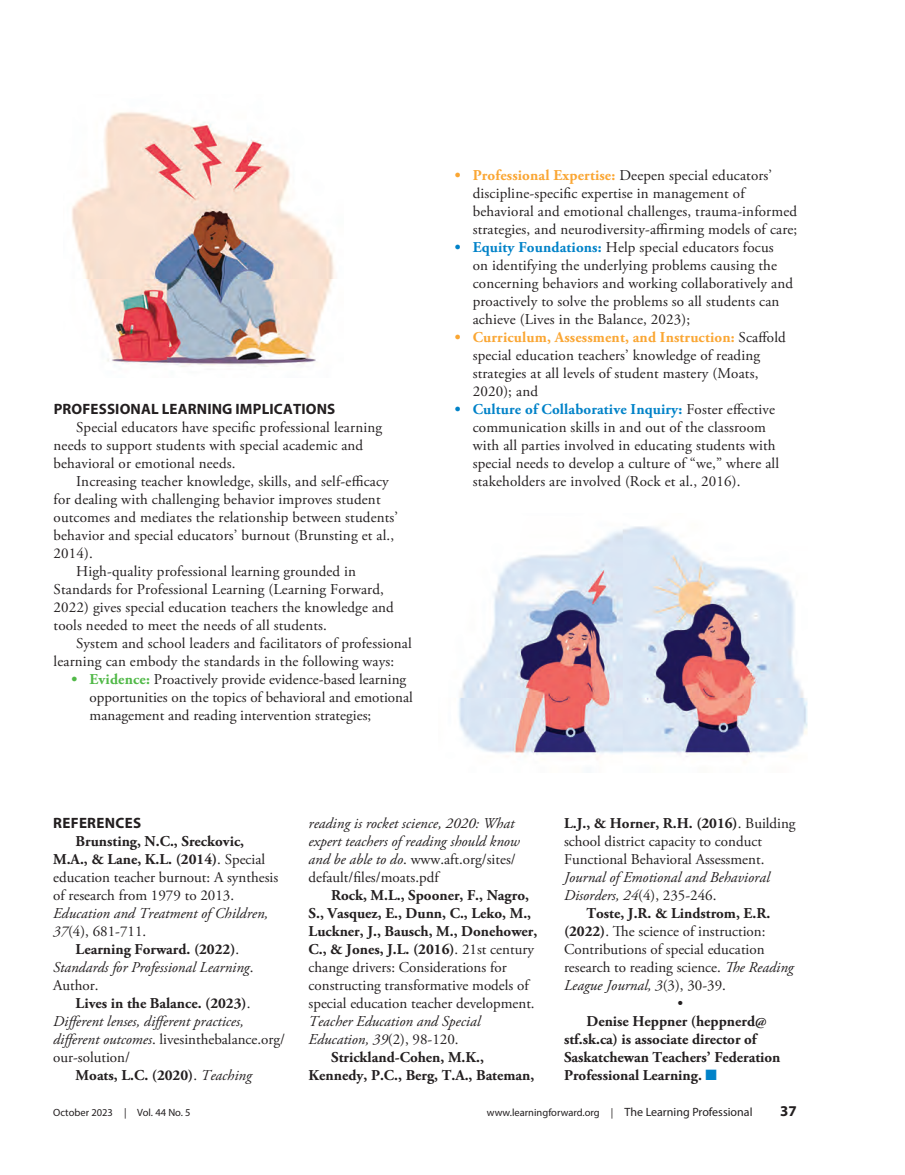
<style>
.page{position:relative;width:905px;height:1175px;background:#fff}
.page>*{position:absolute;margin:0;border:0;box-sizing:border-box;transform-origin:0 0}
.body{font:15px/18px "Adobe Garamond Pro";letter-spacing:.01em;color:#231f20}
.body-2{font:italic 15px/18px "Adobe Garamond Pro";color:#231f20}
.body-3{font:700 15px/18px "Adobe Garamond Pro";color:#231f20}
.subhead{font:700 15px "Myriad Pro";letter-spacing:.01em;color:#231f20}
.t1{font:10.5px "Myriad Pro";color:#231f20}
.s1{font-weight:700;color:#51b948}
.s2{font-weight:700;color:#faa633}
.s3{font-weight:700;color:#0082c8}
.s4{font-weight:700}
.s5{font-style:italic}
.s6{font-weight:700;font-style:normal}
.s7{font-style:normal}
.s8{font-weight:400}
.s9{font-weight:400;font-style:italic}
.s10{color:#0082c8}
.s11{font-size:12px}
</style>
<div class="page">
<img style="left:72px;top:112px;width:263px;height:255px">
<img style="left:458px;top:526px;width:350px;height:233px">
<p class="subhead" style="left:54px;top:399px;width:283px">PROFESSIONAL LEARNING IMPLICATIONS</p>
<p class="body" style="left:54px;top:419px;width:330px;text-indent:22px">Special educators have specific professional learning needs to support students with special academic and behavioral or emotional needs.</p>
<p class="body" style="left:54px;top:473px;width:346px;text-indent:22px">Increasing teacher knowledge, skills, and self-efficacy for dealing with challenging behavior improves student outcomes and mediates the relationship between students’ behavior and special educators’ burnout (Brunsting et al., 2014).</p>
<p class="body" style="left:54px;top:563px;width:342px;text-indent:22px">High-quality professional learning grounded in Standards for Professional Learning (Learning Forward, 2022) gives special education teachers the knowledge and tools needed to meet the needs of all students.</p>
<p class="body" style="left:54px;top:635px;width:359px;text-indent:22px">System and school leaders and facilitators of professional learning can embody the standards in the following ways:</p>
<p class="body" style="left:90px;top:671px;width:325px;text-indent:-18px"><span class="s1">• Evidence:</span> Proactively provide evidence-based learning opportunities on the topics of behavioral and emotional management and reading intervention strategies;</p>
<p class="body" style="left:472px;top:167px;width:326px;text-indent:-18px"><span class="s2">• Professional Expertise:</span> Deepen special educators’ discipline-specific expertise in management of behavioral and emotional challenges, trauma-informed strategies, and neurodiversity-affirming models of care;</p>
<p class="body" style="left:472px;top:239px;width:322px;text-indent:-18px"><span class="s3">• Equity Foundations:</span> Help special educators focus<br>on identifying the underlying problems causing the concerning behaviors and working collaboratively and proactively to solve the problems so all students can achieve (Lives in the Balance, 2023);</p>
<p class="body" style="left:472px;top:329px;width:314px;text-indent:-18px"><span class="s2">• Curriculum, Assessment, and Instruction:</span> Scaffold special education teachers’ knowledge of reading strategies at all levels of student mastery (Moats, 2020); and</p>
<p class="body" style="left:472px;top:401px;width:308px;text-indent:-18px"><span class="s3">• Culture of Collaborative Inquiry:</span> Foster effective communication skills in and out of the classroom with all parties involved in educating students with special needs to develop a culture of “we,” where all stakeholders are involved (Rock et al., 2016).</p>
<p class="subhead" style="left:53px;top:813px;width:89px">REFERENCES</p>
<p class="body" style="left:53px;top:833px;width:226px;text-indent:22px"><span class="s4">Brunsting, N.C., Sreckovic,<br>M.A., &amp; Lane, K.L. (2014)</span>. Special education teacher burnout: A synthesis of research from 1979 to 2013.<br><span class="s5">Education and Treatment of Children,<br>37</span>(4), 681-711.</p>
<p class="body-2" style="left:53px;top:941px;width:202px;text-indent:22px"><span class="s6">Learning Forward. (2022)</span><span class="s7">.<br></span>Standards for Professional Learning<span class="s7">.<br>Author.</span></p>
<p class="body-2" style="left:53px;top:995px;width:233px;text-indent:22px"><span class="s6">Lives in the Balance. (2023)</span><span class="s7">.<br></span>Different lenses, different practices, different outcomes<span class="s7">. livesinthebalance.org/ our-solution/</span></p>
<p class="body-3" style="left:76px;top:1067px;width:178px">Moats, L.C. (2020)<span class="s8">.</span> <span class="s9">Teaching</span></p>
<p class="body-2" style="left:308px;top:815px;width:213px">reading is rocket science, 2020: What expert teachers of reading should know and be able to do<span class="s7">. www.aft.org/sites/ default/files/moats.pdf</span></p>
<p class="body" style="left:308px;top:887px;width:230px;text-indent:22px"><span class="s4">Rock, M.L., Spooner, F., Nagro, S., Vasquez, E., Dunn, C., Leko, M., Luckner, J., Bausch, M., Donehower, C., &amp; Jones, J.L. (2016)</span>. 21st century change drivers: Considerations for constructing transformative models of special education teacher development.<br><span class="s5">Teacher Education and Special Education, 39</span>(2), 98-120.</p>
<p class="body-3" style="left:308px;top:1049px;width:227px;text-indent:22px">Strickland-Cohen, M.K.,<br>Kennedy, P.C., Berg, T.A., Bateman,</p>
<p class="body" style="left:564px;top:815px;width:233px"><span class="s4">L.J., &amp; Horner, R.H. (2016)</span>. Building school district capacity to conduct Functional Behavioral Assessment.<br><span class="s5">Journal of Emotional and Behavioral Disorders, 24</span>(4), 235-246.</p>
<p class="body" style="left:564px;top:905px;width:231px;text-indent:22px"><span class="s4">Toste, J.R. &amp; Lindstrom, E.R. (2022)</span>. The science of instruction:<br>Contributions of special education research to reading science. <span class="s5">The Reading League Journal, 3</span>(3), 30-39.</p>
<p class="body" style="left:677px;top:995px;width:7px">•</p>
<p class="body-3" style="left:564px;top:1013px;width:218px;text-indent:22px">Denise Heppner (heppnerd@ stf.sk.ca) is associate director of<br>Saskatchewan Teachers’ Federation<br>Professional Learning. <span class="s10">■</span></p>
<p class="t1" style="left:53px;top:1106px;width:139px">October 2023 | Vol. 44 No. 5</p>
<p class="t1" style="left:487px;top:1106px;width:267px">www.learningforward.org | <span class="s11">The Learning Professional</span></p>
<p class="subhead" style="left:780px;top:1101px;width:18px">37</p>
</div>
